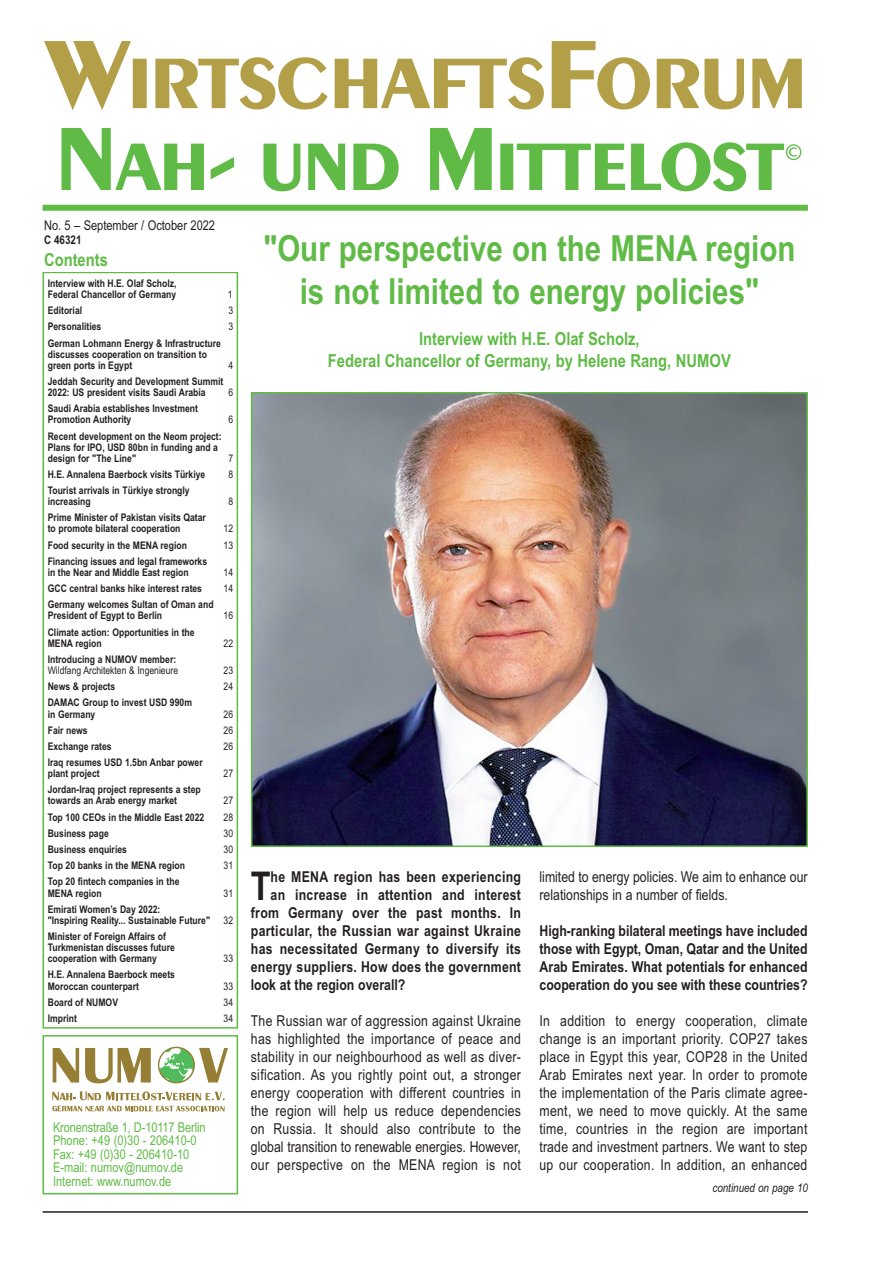
<style>
.page{position:relative;width:893px;height:1263px;background:#fff}
.page>*{position:absolute;margin:0;border:0;box-sizing:border-box;transform-origin:0 0}
.t1{font:700 39.6px "Arial Narrow";color:#231f20}
.t2{font:700 36px/43.2px "Arial Narrow";color:#60bb46;text-align:center}
.t3{font:700 18px/21.6px "Arial Narrow";color:#60bb46;text-align:center}
.t4{font:15px/18px "Arial Narrow";color:#231f20;text-align:justify}
.t5{font:700 15px/18px "Arial Narrow";letter-spacing:.02em;color:#231f20;text-align:justify}
.t6{font:700 15px "Arial Narrow";color:#231f20}
.t7{font:13.5px/13.5px "Arial Narrow";color:#60bb46}
.t8{font:13.5px "Arial Narrow";color:#231f20}
.t9{font:italic 12px "Arial Narrow";color:#231f20}
.t10{font:700 12px "Arial Narrow";color:#231f20}
.t11{font:700 10.5px/11.1px "Arial Narrow";color:#231f20}
.t12{font:10.5px "Arial Narrow";color:#231f20}
</style>
<div class="page">
<img style="left:44px;top:41px;width:758px;height:69px">
<img style="left:61px;top:128px;width:741px;height:64px">
<div style="left:43px;top:1035px;width:195px;height:159px;border:2px solid #60bb46"></div>
<svg style="left:53px;top:1048px;width:26px;height:34px"></svg>
<svg style="left:85px;top:1048px;width:66px;height:35px"></svg>
<svg style="left:157px;top:1047px;width:71px;height:36px"></svg>
<svg style="left:52px;top:1091px;width:173px;height:9px"></svg>
<svg style="left:52px;top:1106px;width:173px;height:5px"></svg>
<div style="left:43px;top:205px;width:765px;height:6px;background:#60bb46"></div>
<hr style="left:43px;top:1211px;width:765px;height:2px;background:#231f20">
<img style="left:254px;top:395px;width:551px;height:449px">
<div style="left:251px;top:392px;width:557px;height:455px;border:2px solid #60bb46"></div>
<div style="left:43px;top:272px;width:195px;height:756px;border:2px solid #60bb46"></div>
<p class="t8" style="left:44px;top:217px;width:173px">No. 5 – September / October 2022</p>
<p class="t10" style="left:44px;top:233px;width:39px">C 46321</p>
<h3 class="t3" style="left:44px;top:249px;width:65px">Contents</h3>
<p class="t11" style="left:48px;top:278px;width:130px">Interview with H.E. Olaf Scholz,<br>Federal Chancellor of Germany</p>
<p class="t12" style="left:228px;top:288px;width:6px">1</p>
<p class="t11" style="left:48px;top:305px;width:36px">Editorial</p>
<p class="t12" style="left:228px;top:304px;width:6px">3</p>
<p class="t11" style="left:48px;top:321px;width:55px">Personalities</p>
<p class="t12" style="left:228px;top:321px;width:6px">3</p>
<p class="t11" style="left:48px;top:337px;width:175px">German Lohmann Energy &amp; Infrastructure discusses cooperation on transition to green ports in Egypt</p>
<p class="t12" style="left:228px;top:359px;width:6px">4</p>
<p class="t11" style="left:48px;top:376px;width:177px">Jeddah Security and Development Summit<br>2022: US president visits Saudi Arabia</p>
<p class="t12" style="left:228px;top:386px;width:6px">6</p>
<p class="t11" style="left:48px;top:403px;width:152px">Saudi Arabia establishes Investment<br>Promotion Authority</p>
<p class="t12" style="left:228px;top:413px;width:6px">6</p>
<p class="t11" style="left:48px;top:430px;width:175px">Recent development on the Neom project:<br>Plans for IPO, USD 80bn in funding and a design for "The Line"</p>
<p class="t12" style="left:228px;top:452px;width:6px">7</p>
<p class="t11" style="left:48px;top:469px;width:159px">H.E. Annalena Baerbock visits Türkiye</p>
<p class="t12" style="left:228px;top:468px;width:6px">8</p>
<p class="t11" style="left:48px;top:485px;width:143px">Tourist arrivals in Türkiye strongly increasing</p>
<p class="t12" style="left:228px;top:495px;width:6px">8</p>
<p class="t11" style="left:48px;top:512px;width:160px">Prime Minister of Pakistan visits Qatar to promote bilateral cooperation</p>
<p class="t12" style="left:224px;top:523px;width:11px">12</p>
<p class="t11" style="left:48px;top:539px;width:141px">Food security in the MENA region</p>
<p class="t12" style="left:224px;top:539px;width:11px">13</p>
<p class="t11" style="left:48px;top:556px;width:161px">Financing issues and legal frameworks in the Near and Middle East region</p>
<p class="t12" style="left:224px;top:566px;width:11px">14</p>
<p class="t11" style="left:48px;top:583px;width:156px">GCC central banks hike interest rates</p>
<p class="t12" style="left:224px;top:582px;width:11px">14</p>
<p class="t11" style="left:48px;top:599px;width:167px">Germany welcomes Sultan of Oman and<br>President of Egypt to Berlin</p>
<p class="t12" style="left:224px;top:610px;width:11px">16</p>
<p class="t11" style="left:48px;top:626px;width:148px">Climate action: Opportunities in the<br>MENA region</p>
<p class="t12" style="left:224px;top:637px;width:11px">22</p>
<p class="t11" style="left:48px;top:654px;width:130px">Introducing a NUMOV member:</p>
<p class="t12" style="left:48px;top:664px;width:132px">Wildfang Architekten &amp; Ingenieure</p>
<p class="t12" style="left:224px;top:664px;width:11px">23</p>
<p class="t11" style="left:48px;top:681px;width:69px">News &amp; projects</p>
<p class="t12" style="left:224px;top:680px;width:11px">24</p>
<p class="t11" style="left:48px;top:697px;width:146px">DAMAC Group to invest USD 990m in Germany</p>
<p class="t12" style="left:224px;top:708px;width:11px">26</p>
<p class="t11" style="left:48px;top:724px;width:41px">Fair news</p>
<p class="t12" style="left:224px;top:724px;width:11px">26</p>
<p class="t11" style="left:48px;top:741px;width:65px">Exchange rates</p>
<p class="t12" style="left:224px;top:740px;width:11px">26</p>
<p class="t11" style="left:48px;top:757px;width:156px">Iraq resumes USD 1.5bn Anbar power plant project</p>
<p class="t12" style="left:224px;top:767px;width:11px">27</p>
<p class="t11" style="left:48px;top:784px;width:155px">Jordan-Iraq project represents a step towards an Arab energy market</p>
<p class="t12" style="left:224px;top:795px;width:11px">27</p>
<p class="t11" style="left:48px;top:811px;width:158px">Top 100 CEOs in the Middle East 2022</p>
<p class="t12" style="left:224px;top:811px;width:11px">28</p>
<p class="t11" style="left:48px;top:828px;width:63px">Business page</p>
<p class="t12" style="left:224px;top:827px;width:11px">30</p>
<p class="t11" style="left:48px;top:844px;width:81px">Business enquiries</p>
<p class="t12" style="left:224px;top:843px;width:11px">30</p>
<p class="t11" style="left:48px;top:860px;width:139px">Top 20 banks in the MENA region</p>
<p class="t12" style="left:224px;top:859px;width:11px">31</p>
<p class="t11" style="left:48px;top:876px;width:133px">Top 20 fintech companies in the<br>MENA region</p>
<p class="t12" style="left:224px;top:887px;width:11px">31</p>
<p class="t11" style="left:48px;top:903px;width:164px">Emirati Women’s Day 2022:<br>"Inspiring Reality... Sustainable Future"</p>
<p class="t12" style="left:224px;top:914px;width:11px">32</p>
<p class="t11" style="left:48px;top:931px;width:129px">Minister of Foreign Affairs of<br>Turkmenistan discusses future cooperation with Germany</p>
<p class="t12" style="left:224px;top:952px;width:11px">33</p>
<p class="t11" style="left:48px;top:969px;width:129px">H.E. Annalena Baerbock meets<br>Moroccan counterpart</p>
<p class="t12" style="left:224px;top:980px;width:11px">33</p>
<p class="t11" style="left:48px;top:996px;width:72px">Board of NUMOV</p>
<p class="t12" style="left:224px;top:996px;width:11px">34</p>
<p class="t11" style="left:48px;top:1013px;width:31px">Imprint</p>
<p class="t12" style="left:224px;top:1012px;width:11px">34</p>
<p class="t7" style="left:53px;top:1120px;width:154px">Kronenstraße 1, D-10117 Berlin<br>Phone: +49 (0)30 - 206410-0<br>Fax: +49 (0)30 - 206410-10<br>E-mail: numov@numov.de<br>Internet: www.numov.de</p>
<h2 class="t2" style="left:263px;top:227px;width:534px">"Our perspective on the MENA region is not limited to energy policies"</h2>
<h3 class="t3" style="left:328px;top:328px;width:404px">Interview with H.E. Olaf Scholz,<br>Federal Chancellor of Germany, by Helene Rang, NUMOV</h3>
<h1 class="t1" style="left:251px;top:863px;width:21px">T</h1>
<h3 class="t5" style="left:271px;top:868px;width:252px">he MENA region has been experiencing</h3>
<h3 class="t5" style="left:271px;top:886px;width:252px">an increase in attention and interest</h3>
<h3 class="t5" style="left:251px;top:904px;width:272px">from Germany over the past months. In</h3>
<h3 class="t5" style="left:251px;top:922px;width:272px">particular, the Russian war against Ukraine</h3>
<h3 class="t5" style="left:251px;top:940px;width:272px">has necessitated Germany to diversify its</h3>
<h3 class="t5" style="left:251px;top:958px;width:272px">energy suppliers. How does the government</h3>
<h3 class="t6" style="left:251px;top:976px;width:156px">look at the region overall?</h3>
<p class="t4" style="left:251px;top:1012px;width:272px">The Russian war of aggression against Ukraine has highlighted the importance of peace and stability in our neighbourhood as well as diver&shy;sification. As you rightly point out, a stronger energy cooperation with different countries in the region will help us reduce dependencies on Russia. It should also contribute to the global transition to renewable energies. However, our perspective on the MENA region is not</p>
<h3 class="t4" style="left:539px;top:868px;width:270px">limited to energy policies. We aim to enhance our relationships in a number of fields.</h3>
<h3 class="t5" style="left:539px;top:922px;width:270px">High-ranking bilateral meetings have included those with Egypt, Oman, Qatar and the United Arab Emirates. What potentials for enhanced cooperation do you see with these countries?</h3>
<p class="t4" style="left:539px;top:1012px;width:270px">In addition to energy cooperation, climate change is an important priority. COP27 takes place in Egypt this year, COP28 in the United Arab Emirates next year. In order to promote the implementation of the Paris climate agree&shy;ment, we need to move quickly. At the same time, countries in the region are important trade and investment partners. We want to step up our cooperation. In addition, an enhanced</p>
<p class="t9" style="left:712px;top:1180px;width:97px">continued on page 10</p>
</div>
